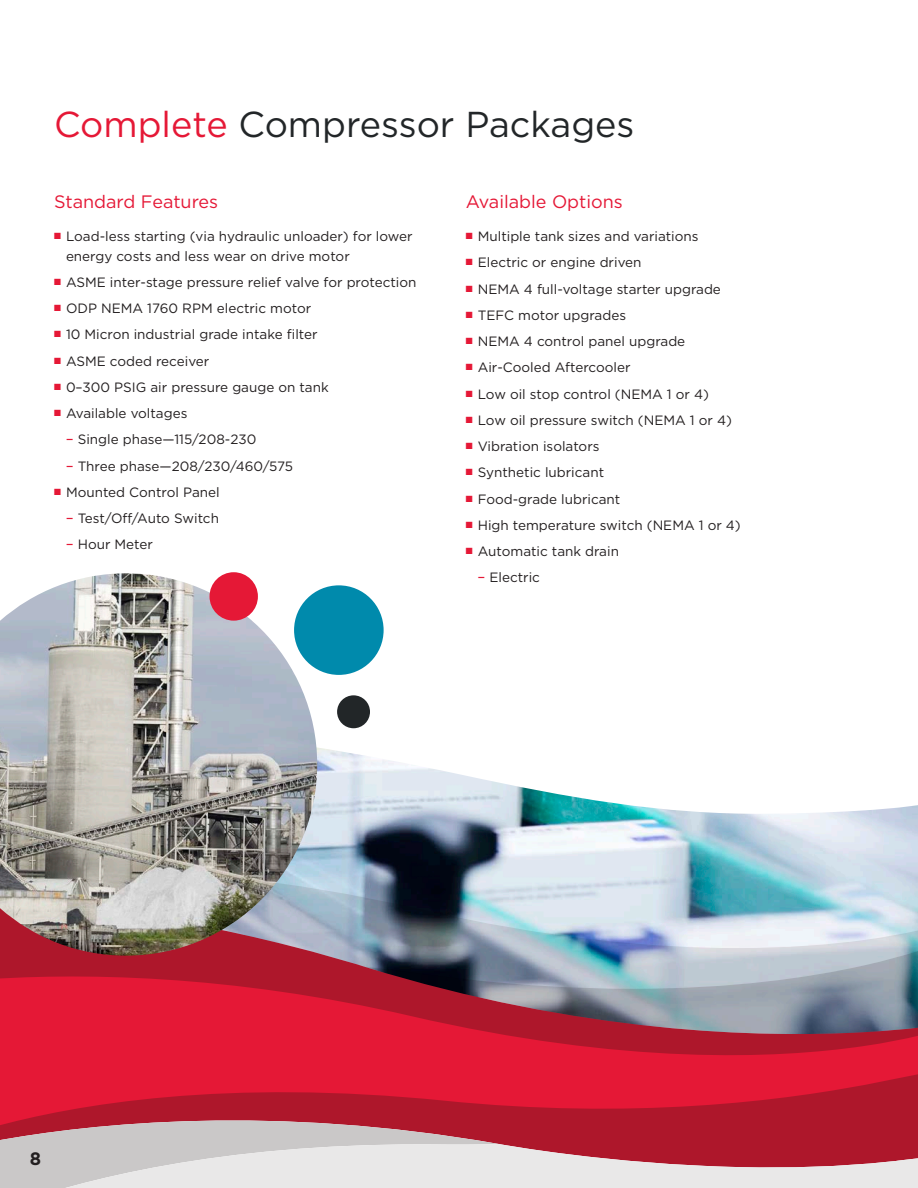
<style>
.page{position:relative;width:918px;height:1188px;background:#fff}
.page>*{position:absolute;margin:0;border:0;box-sizing:border-box;transform-origin:0 0}
.Top_Heading_24_-_for_12_or_14_headings{font:36px "Gotham";color:#222628}
.Heading_12{font:18px "Gotham";color:#e51836}
.t1{font:700 18px "Gotham";color:#231f20}
.t2{font:13.5px/19.5px "Gotham";color:#231f20}
.s1{color:#e51836}
.s2{font-size:15px;color:#e51836}
</style>
<div class="page">
<img style="left:317px;top:747px;width:601px;height:122px">
<svg style="left:317px;top:869px;width:601px;height:31px;background:#98b6c3"></svg>
<img style="left:0;top:900px;width:918px;height:72px">
<svg style="left:0;top:972px;width:918px;height:133px;background:#c73048"></svg>
<svg style="left:0;top:1105px;width:918px;height:83px;background:#c8828b"></svg>
<div style="left:294px;top:585px;width:90px;height:90px;background:#008aac;border-radius:50%"></div>
<img style="left:0;top:573px;width:317px;height:383px">
<div style="left:210px;top:572px;width:48px;height:49px;background:#e51836;border-radius:50%"></div>
<div style="left:337px;top:695px;width:33px;height:33px;background:#222628;border-radius:50%"></div>
<p class="Top_Heading_24_-_for_12_or_14_headings" style="left:54px;top:101px;width:582px"><span class="s1">Complete</span> Compressor Packages</p>
<p class="Heading_12" style="left:54px;top:190px;width:166px">Standard Features</p>
<p class="t2" style="left:66px;top:226px;width:348px;text-indent:-12px"><span class="s1">■</span> Load-less starting (via hydraulic unloader) for lower energy costs and less wear on drive motor</p>
<p class="t2" style="left:54px;top:272px;width:364px"><span class="s1">■</span> ASME inter-stage pressure relief valve for protection</p>
<p class="t2" style="left:54px;top:298px;width:259px"><span class="s1">■</span> ODP NEMA 1760 RPM electric motor</p>
<p class="t2" style="left:54px;top:324px;width:265px"><span class="s1">■</span> 10 Micron industrial grade intake filter</p>
<p class="t2" style="left:54px;top:351px;width:157px"><span class="s1">■</span> ASME coded receiver</p>
<p class="t2" style="left:54px;top:377px;width:276px"><span class="s1">■</span> 0–300 PSIG air pressure gauge on tank</p>
<p class="t2" style="left:54px;top:403px;width:135px"><span class="s1">■</span> Available voltages</p>
<p class="t2" style="left:66px;top:429px;width:192px"><span class="s2">–</span> Single phase—115/208-230</p>
<p class="t2" style="left:66px;top:456px;width:229px"><span class="s2">–</span> Three phase—208/230/460/575</p>
<p class="t2" style="left:54px;top:482px;width:167px"><span class="s1">■</span> Mounted Control Panel</p>
<p class="t2" style="left:66px;top:508px;width:155px"><span class="s2">–</span> Test/Off/Auto Switch</p>
<p class="t2" style="left:66px;top:534px;width:89px"><span class="s2">–</span> Hour Meter</p>
<p class="Heading_12" style="left:466px;top:190px;width:159px">Available Options</p>
<p class="t2" style="left:466px;top:226px;width:234px"><span class="s1">■</span> Multiple tank sizes and variations</p>
<p class="t2" style="left:466px;top:252px;width:177px"><span class="s1">■</span> Electric or engine driven</p>
<p class="t2" style="left:466px;top:279px;width:257px"><span class="s1">■</span> NEMA 4 full-voltage starter upgrade</p>
<p class="t2" style="left:466px;top:305px;width:162px"><span class="s1">■</span> TEFC motor upgrades</p>
<p class="t2" style="left:466px;top:331px;width:221px"><span class="s1">■</span> NEMA 4 control panel upgrade</p>
<p class="t2" style="left:466px;top:357px;width:166px"><span class="s1">■</span> Air-Cooled Aftercooler</p>
<p class="t2" style="left:466px;top:384px;width:245px"><span class="s1">■</span> Low oil stop control (NEMA 1 or 4)</p>
<p class="t2" style="left:466px;top:410px;width:268px"><span class="s1">■</span> Low oil pressure switch (NEMA 1 or 4)</p>
<p class="t2" style="left:466px;top:436px;width:135px"><span class="s1">■</span> Vibration isolators</p>
<p class="t2" style="left:466px;top:462px;width:140px"><span class="s1">■</span> Synthetic lubricant</p>
<p class="t2" style="left:466px;top:489px;width:156px"><span class="s1">■</span> Food-grade lubricant</p>
<p class="t2" style="left:466px;top:515px;width:277px"><span class="s1">■</span> High temperature switch (NEMA 1 or 4)</p>
<p class="t2" style="left:466px;top:541px;width:155px"><span class="s1">■</span> Automatic tank drain</p>
<p class="t2" style="left:478px;top:567px;width:64px"><span class="s2">–</span> Electric</p>
<h2 class="t1" style="left:30px;top:1147px;width:13px">8</h2>
</div>
